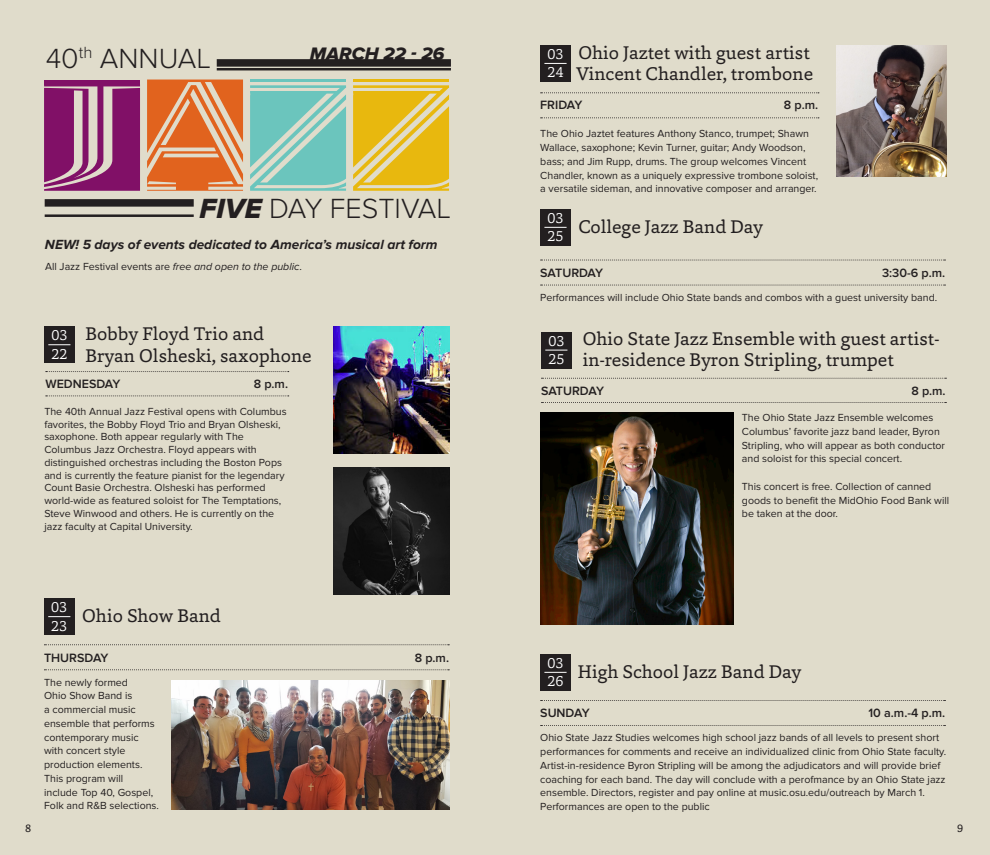
<style>
.page{position:relative;width:990px;height:855px;background:#e0dccb}
.page>*{position:absolute;margin:0;border:0;box-sizing:border-box;transform-origin:0 0}
.t1{font:300 28.75px "Proxima Nova";color:#231f20}
.t2{font:18.75px/21.2px "Capita";color:#231f20}
.t3{font:18.75px "Proxima Nova Extrabld It";color:#231f20}
.t4{font:300 15px "Capita";color:#fff}
.t5{font:italic 700 13.75px "Proxima Nova";color:#231f20}
.t6{font:600 12.5px "Proxima Nova";color:#231f20}
.t7{font:11.25px "Capita";color:#231f20}
.Note_Level_3{font:10.62px/13.8px "Proxima Nova";color:#231f20}
.s1{font-family:"Proxima Nova Extrabld It";font-weight:400}
.s2{font-style:italic}
</style>
<div class="page">
<hr style="left:44px;top:80px;width:96px;height:4px;background:#811067">
<svg style="left:44px;top:84px;width:96px;height:107px"></svg>
<svg style="left:147px;top:80px;width:96px;height:111px"></svg>
<hr style="left:250px;top:80px;width:96px;height:2px;background:#6bc5bd">
<svg style="left:250px;top:85px;width:96px;height:106px"></svg>
<hr style="left:353px;top:80px;width:96px;height:2px;background:#e8b80e">
<svg style="left:353px;top:85px;width:96px;height:106px"></svg>
<div style="left:45px;top:199px;width:149px;height:8px;background:#231f20"></div>
<hr style="left:217px;top:68px;width:234px;height:2px;background:#231f20">
<hr style="left:45px;top:214px;width:149px;height:3px;background:#231f20">
<div style="left:217px;top:59px;width:234px;height:8px;background:#231f20"></div>
<img style="left:172px;top:680px;width:278px;height:130px">
<svg style="left:44px;top:670px;width:405px;height:1px"></svg>
<svg style="left:44px;top:644px;width:405px;height:1px"></svg>
<div style="left:44px;top:599px;width:31px;height:36px;background:#231f20"></div>
<svg style="left:48px;top:616px;width:22px;height:1px"></svg>
<svg style="left:541px;top:118px;width:278px;height:1px"></svg>
<svg style="left:541px;top:93px;width:278px;height:1px"></svg>
<div style="left:540px;top:45px;width:31px;height:36px;background:#231f20"></div>
<svg style="left:544px;top:63px;width:23px;height:1px"></svg>
<img style="left:836px;top:45px;width:110px;height:131px">
<svg style="left:46px;top:371px;width:243px;height:1px"></svg>
<svg style="left:46px;top:396px;width:243px;height:1px"></svg>
<div style="left:44px;top:327px;width:31px;height:36px;background:#231f20"></div>
<svg style="left:48px;top:345px;width:22px;height:1px"></svg>
<img style="left:334px;top:327px;width:115px;height:126px">
<img style="left:334px;top:467px;width:115px;height:127px">
<img style="left:540px;top:413px;width:193px;height:211px">
<svg style="left:542px;top:378px;width:404px;height:1px"></svg>
<svg style="left:542px;top:402px;width:404px;height:1px"></svg>
<div style="left:541px;top:332px;width:31px;height:36px;background:#231f20"></div>
<svg style="left:545px;top:350px;width:22px;height:1px"></svg>
<svg style="left:541px;top:285px;width:404px;height:1px"></svg>
<svg style="left:541px;top:260px;width:404px;height:1px"></svg>
<div style="left:540px;top:209px;width:31px;height:36px;background:#231f20"></div>
<svg style="left:544px;top:227px;width:23px;height:1px"></svg>
<svg style="left:541px;top:725px;width:404px;height:1px"></svg>
<svg style="left:541px;top:700px;width:404px;height:1px"></svg>
<div style="left:540px;top:654px;width:31px;height:36px;background:#231f20"></div>
<svg style="left:544px;top:672px;width:23px;height:1px"></svg>
<p class="t1" style="left:46px;top:42px;width:167px">40<sup>th</sup> ANNUAL</p>
<p class="t3" style="left:310px;top:43px;width:136px">MARCH 22 - 26</p>
<p class="t1" style="left:200px;top:192px;width:253px"><span class="s1">FIVE</span> DAY FESTIVAL</p>
<p class="t5" style="left:45px;top:236px;width:394px">NEW! 5 days of events dedicated to America’s musical art form</p>
<p class="Note_Level_3" style="left:45px;top:260px;width:258px">All Jazz Festival events are <span class="s2">free and open to the public</span>.</p>
<p class="t4" style="left:51px;top:325px;width:18px">03</p>
<p class="t4" style="left:51px;top:344px;width:18px">22</p>
<p class="t2" style="left:85px;top:323px;width:228px">Bobby Floyd Trio and<br>Bryan Olsheski, saxophone</p>
<p class="t6" style="left:45px;top:377px;width:77px">WEDNESDAY</p>
<p class="t6" style="left:254px;top:377px;width:36px">8 p.m.</p>
<p class="Note_Level_3" style="left:44px;top:405px;width:244px;line-height:12.8px">The 40th Annual Jazz Festival opens with Columbus favorites, the Bobby Floyd Trio and Bryan Olsheski, saxophone. Both appear regularly with The Columbus Jazz Orchestra. Floyd appears with distinguished orchestras including the Boston Pops and is currently the feature pianist for the legendary Count Basie Orchestra. Olsheski has performed world-wide as featured soloist for The Temptations, Steve Winwood and others. He is currently on the jazz faculty at Capital University.</p>
<p class="t4" style="left:51px;top:597px;width:18px">03</p>
<p class="t4" style="left:51px;top:616px;width:18px">23</p>
<p class="t2" style="left:82px;top:605px;width:140px">Ohio Show Band</p>
<p class="t6" style="left:44px;top:650px;width:66px">THURSDAY</p>
<p class="t6" style="left:415px;top:650px;width:36px">8 p.m.</p>
<p class="Note_Level_3" style="left:44px;top:675px;width:116px">The newly formed<br>Ohio Show Band is<br>a commercial music ensemble that performs contemporary music with concert style production elements.<br>This program will include Top 40, Gospel,<br>Folk and R&amp;B selections.</p>
<p class="t2" style="left:578px;top:41px;width:233px">Ohio Jaztet with guest artist</p>
<p class="t2" style="left:576px;top:63px;width:239px">Vincent Chandler, trombone</p>
<p class="t6" style="left:540px;top:98px;width:44px">FRIDAY</p>
<p class="t6" style="left:784px;top:98px;width:36px">8 p.m.</p>
<p class="t4" style="left:547px;top:44px;width:18px">03</p>
<p class="t4" style="left:547px;top:62px;width:18px">24</p>
<p class="Note_Level_3" style="left:540px;top:127px;width:279px">The Ohio Jaztet features Anthony Stanco, trumpet; Shawn Wallace, saxophone; Kevin Turner, guitar; Andy Woodson, bass; and Jim Rupp, drums. The group welcomes Vincent Chandler, known as a uniquely expressive trombone soloist, a versatile sideman, and innovative composer and arranger.</p>
<p class="t4" style="left:547px;top:208px;width:18px">03</p>
<p class="t4" style="left:547px;top:226px;width:18px">25</p>
<p class="t2" style="left:578px;top:215px;width:186px">College Jazz Band Day</p>
<p class="t6" style="left:540px;top:265px;width:64px">SATURDAY</p>
<p class="t6" style="left:882px;top:265px;width:65px">3:30-6 p.m.</p>
<p class="Note_Level_3" style="left:540px;top:291px;width:399px">Performances will include Ohio State bands and combos with a guest university band.</p>
<p class="t4" style="left:548px;top:331px;width:18px">03</p>
<p class="t4" style="left:548px;top:349px;width:18px">25</p>
<p class="t2" style="left:583px;top:328px;width:358px">Ohio State Jazz Ensemble with guest artist&shy;in-residence Byron Stripling, trumpet</p>
<p class="t6" style="left:541px;top:384px;width:64px">SATURDAY</p>
<p class="t6" style="left:911px;top:384px;width:36px">8 p.m.</p>
<p class="Note_Level_3" style="left:742px;top:411px;width:205px">The Ohio State Jazz Ensemble welcomes Columbus’ favorite jazz band leader, Byron Stripling, who will appear as both conductor and soloist for this special concert.</p>
<p class="Note_Level_3" style="left:742px;top:480px;width:209px">This concert is free. Collection of canned goods to benefit the MidOhio Food Bank will be taken at the door.</p>
<p class="t4" style="left:547px;top:653px;width:18px">03</p>
<p class="t4" style="left:547px;top:671px;width:18px">26</p>
<p class="t2" style="left:578px;top:660px;width:225px">High School Jazz Band Day</p>
<p class="t6" style="left:540px;top:706px;width:51px">SUNDAY</p>
<p class="t6" style="left:869px;top:706px;width:78px">10 a.m.-4 p.m.</p>
<p class="Note_Level_3" style="left:540px;top:731px;width:407px">Ohio State Jazz Studies welcomes high school jazz bands of all levels to present short performances for comments and receive an individualized clinic from Ohio State faculty.<br>Artist-in-residence Byron Stripling will be among the adjudicators and will provide brief coaching for each band. The day will conclude with a perofmance by an Ohio State jazz ensemble. Directors, register and pay online at music.osu.edu/outreach by March 1.<br>Performances are open to the public</p>
<p class="t7" style="left:25px;top:820px;width:8px">8</p>
<p class="t7" style="left:957px;top:820px;width:9px">99</p>
</div>
